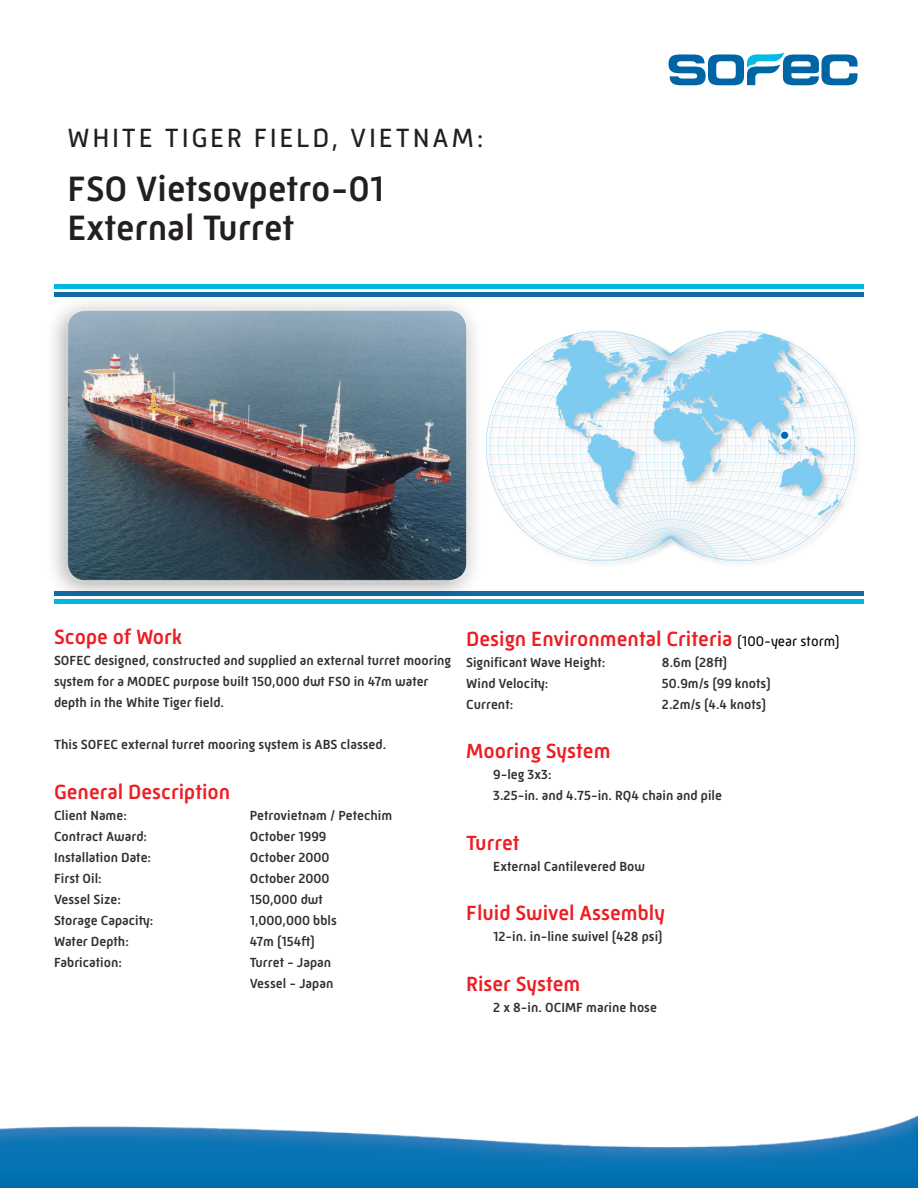
<style>
.page{position:relative;width:918px;height:1188px;background:#fff}
.page>*{position:absolute;margin:0;border:0;box-sizing:border-box;transform-origin:0 0}
.t1{font:500 36px "Mic 32 New";color:#231f20}
.GULF_OF_MEXICO{font:27px "Mic 32 New";letter-spacing:.1em;color:#231f20}
.t2{font:500 24px "Mic 32 New";color:#0069ad}
.Scope{font:500 21px "Mic 32 New";color:#ee1d23}
._1Body_Text{font:500 13.5px/21px "Mic 32 New";color:#312f30}
.s1{font-weight:400;font-size:14.25px;color:#01060e}
</style>
<div class="page">
<svg style="left:669px;top:52px;width:189px;height:33px"></svg>
<div style="left:54px;top:284px;width:810px;height:5px;background:#00b7df"></div>
<img style="left:0;top:1115px;width:918px;height:73px">
<hr style="left:54px;top:293px;width:810px;height:4px;background:#126aa0">
<div style="left:54px;top:591px;width:810px;height:5px;background:#126aa0"></div>
<div style="left:54px;top:599px;width:810px;height:5px;background:#00b7df"></div>
<svg style="left:486px;top:331px;width:369px;height:230px"></svg>
<div style="left:45px;top:295px;width:438px;height:310px;background:#231f20;opacity:.4"></div>
<div style="left:65px;top:310px;width:402px;height:272px;background:#fff;opacity:.5"></div>
<div style="left:779px;top:430px;width:11px;height:11px;border:3px solid #fff;border-radius:50%"></div>
<p class="GULF_OF_MEXICO" style="left:68px;top:122px;width:418px">WHITE TIGER FIELD, VIETNAM:</p>
<p class="t1" style="left:68px;top:168px;width:318px">FSO Vietsovpetro-01</p>
<p class="t1" style="left:68px;top:207px;width:228px">External Turret</p>
<p class="t2" style="left:779px;top:420px;width:13px">•</p>
<p class="Scope" style="left:54px;top:625px;width:130px">Scope of Work</p>
<p class="_1Body_Text" style="left:54px;top:650px;width:399px">SOFEC designed, constructed and supplied an external turret mooring system for a MODEC purpose built 150,000 dwt FSO in 47m water depth in the White Tiger field.</p>
<p class="_1Body_Text" style="left:54px;top:734px;width:334px">This SOFEC external turret mooring system is ABS classed.</p>
<p class="Scope" style="left:54px;top:780px;width:178px">General Description</p>
<p class="_1Body_Text" style="left:54px;top:805px;width:74px">Client Name:</p>
<p class="_1Body_Text" style="left:250px;top:805px;width:144px">Petrovietnam / Petechim</p>
<p class="_1Body_Text" style="left:54px;top:826px;width:95px">Contract Award:</p>
<p class="_1Body_Text" style="left:250px;top:826px;width:78px">October 1999</p>
<p class="_1Body_Text" style="left:54px;top:847px;width:99px">Installation Date:</p>
<p class="_1Body_Text" style="left:250px;top:847px;width:81px">October 2000</p>
<p class="_1Body_Text" style="left:54px;top:868px;width:49px">First Oil:</p>
<p class="_1Body_Text" style="left:250px;top:868px;width:81px">October 2000</p>
<p class="_1Body_Text" style="left:54px;top:889px;width:68px">Vessel Size:</p>
<p class="_1Body_Text" style="left:250px;top:889px;width:75px">150,000 dwt</p>
<p class="_1Body_Text" style="left:54px;top:910px;width:101px">Storage Capacity:</p>
<p class="_1Body_Text" style="left:250px;top:910px;width:89px">1,000,000 bbls</p>
<p class="_1Body_Text" style="left:54px;top:931px;width:76px">Water Depth:</p>
<p class="_1Body_Text" style="left:250px;top:931px;width:67px">47m (154ft)</p>
<p class="_1Body_Text" style="left:54px;top:952px;width:69px">Fabrication:</p>
<p class="_1Body_Text" style="left:250px;top:952px;width:83px">Turret - Japan</p>
<p class="_1Body_Text" style="left:250px;top:973px;width:85px">Vessel - Japan</p>
<p class="Scope" style="left:466px;top:627px;width:375px">Design Environmental Criteria <span class="s1">(100-year storm)</span></p>
<p class="_1Body_Text" style="left:466px;top:652px;width:141px">Significant Wave Height:</p>
<p class="_1Body_Text" style="left:662px;top:652px;width:67px">8.6m (28ft)</p>
<p class="_1Body_Text" style="left:466px;top:673px;width:84px">Wind Velocity:</p>
<p class="_1Body_Text" style="left:662px;top:673px;width:110px">50.9m/s (99 knots)</p>
<p class="_1Body_Text" style="left:466px;top:694px;width:49px">Current:</p>
<p class="_1Body_Text" style="left:662px;top:694px;width:106px">2.2m/s (4.4 knots)</p>
<p class="Scope" style="left:466px;top:739px;width:146px">Mooring System</p>
<p class="_1Body_Text" style="left:493px;top:764px;width:60px">9-leg 3x3:</p>
<p class="_1Body_Text" style="left:493px;top:785px;width:230px">3.25-in. and 4.75-in. RQ4 chain and pile</p>
<p class="Scope" style="left:466px;top:831px;width:55px">Turret</p>
<p class="_1Body_Text" style="left:493px;top:856px;width:153px">External Cantilevered Bow</p>
<p class="Scope" style="left:466px;top:901px;width:200px">Fluid Swivel Assembly</p>
<p class="_1Body_Text" style="left:493px;top:926px;width:171px">12-in. in-line swivel (428 psi)</p>
<p class="Scope" style="left:466px;top:972px;width:116px">Riser System</p>
<p class="_1Body_Text" style="left:493px;top:997px;width:165px">2 x 8-in. OCIMF marine hose</p>
</div>
